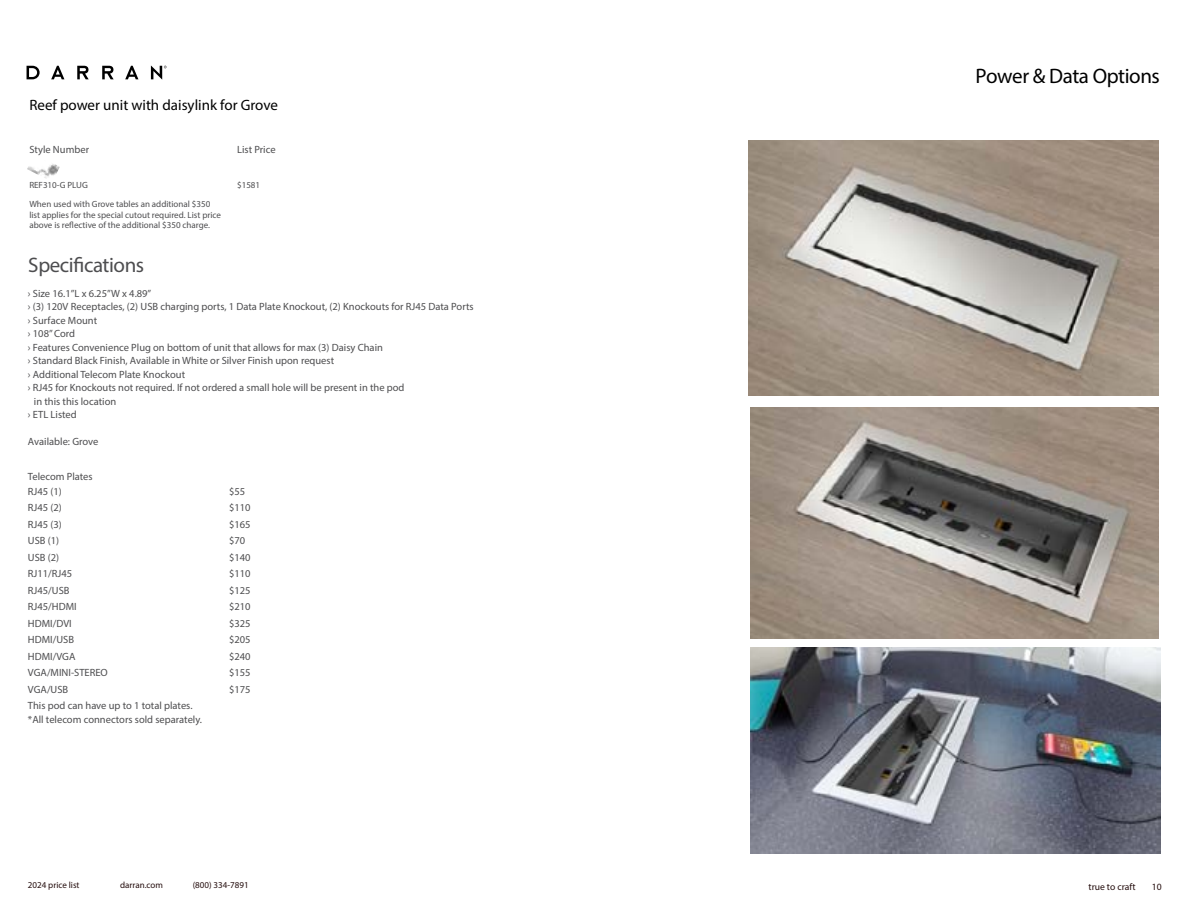
<style>
.page{position:relative;width:1188px;height:918px;background:#fff}
.page>*{position:absolute;margin:0;border:0;box-sizing:border-box;transform-origin:0 0}
.t1{font:21px "Myriad Pro";letter-spacing:-.02em;color:#000}
.t2{font:21px "Myriad Pro";letter-spacing:-.02em;color:#4d4d4f}
.t3{font:15px "Myriad Pro";color:#000}
.t4{font:10.5px/14.9px "Myriad Pro";color:#4d4d4f}
.t5{font:9.6px "Myriad Pro";color:#240d0d}
.t6{font:9px/10.8px "Myriad Pro";color:#4d4d4f}
.t7{font:9px "Myriad Pro";color:#240d0d}
</style>
<div class="page">
<svg style="left:125px;top:66px;width:13px;height:13px"></svg>
<svg style="left:102px;top:66px;width:12px;height:13px"></svg>
<svg style="left:27px;top:66px;width:13px;height:13px"></svg>
<svg style="left:51px;top:66px;width:13px;height:13px"></svg>
<svg style="left:77px;top:66px;width:12px;height:13px"></svg>
<svg style="left:151px;top:65px;width:16px;height:15px"></svg>
<img style="left:749px;top:140px;width:410px;height:256px">
<img style="left:751px;top:407px;width:408px;height:232px">
<img style="left:751px;top:648px;width:410px;height:205px">
<img style="left:27px;top:164px;width:33px;height:14px">
<h2 class="t3" style="left:29px;top:96px;width:250px">Reef power unit with daisylink for Grove</h2>
<p class="t4" style="left:29px;top:142px;width:61px">Style Number</p>
<p class="t4" style="left:237px;top:142px;width:40px">List Price</p>
<p class="t6" style="left:29px;top:179px;width:60px">REF310-G PLUG</p>
<p class="t6" style="left:237px;top:179px;width:25px">$1581</p>
<p class="t6" style="left:29px;top:198px;width:193px">When used with Grove tables an additional $350 list applies for the special cutout required. List price above is reflective of the additional $350 charge.</p>
<h1 class="t2" style="left:28px;top:252px;width:118px">Specifications</h1>
<p class="t4" style="left:28px;top:286px;width:125px">› Size 16.1”L x 6.25”W x 4.89”</p>
<p class="t4" style="left:28px;top:299px;width:447px">› (3) 120V Receptacles, (2) USB charging ports, 1 Data Plate Knockout, (2) Knockouts for RJ45 Data Ports</p>
<p class="t4" style="left:28px;top:313px;width:71px">› Surface Mount</p>
<p class="t4" style="left:28px;top:326px;width:49px">› 108” Cord</p>
<p class="t4" style="left:28px;top:340px;width:356px">› Features Convenience Plug on bottom of unit that allows for max (3) Daisy Chain</p>
<p class="t4" style="left:28px;top:353px;width:308px">› Standard Black Finish, Available in White or Silver Finish upon request</p>
<p class="t4" style="left:28px;top:367px;width:159px">› Additional Telecom Plate Knockout</p>
<p class="t4" style="left:28px;top:380px;width:378px">› RJ45 for Knockouts not required. If not ordered a small hole will be present in the pod</p>
<p class="t4" style="left:34px;top:394px;width:84px">in this this location</p>
<p class="t4" style="left:28px;top:407px;width:50px">› ETL Listed</p>
<p class="t4" style="left:28px;top:434px;width:72px">Available: Grove</p>
<p class="t4" style="left:28px;top:469px;width:66px">Telecom Plates<br>RJ45 (1)</p>
<p class="t4" style="left:229px;top:483px;width:18px">$55</p>
<p class="t4" style="left:28px;top:500px;width:35px">RJ45 (2)</p>
<p class="t4" style="left:229px;top:500px;width:23px">$110</p>
<p class="t4" style="left:28px;top:516px;width:35px">RJ45 (3)</p>
<p class="t4" style="left:229px;top:516px;width:23px">$165</p>
<p class="t4" style="left:28px;top:533px;width:33px">USB (1)</p>
<p class="t4" style="left:229px;top:533px;width:18px">$70</p>
<p class="t4" style="left:28px;top:549px;width:33px">USB (2)</p>
<p class="t4" style="left:229px;top:549px;width:23px">$140</p>
<p class="t4" style="left:28px;top:566px;width:46px">RJ11/RJ45</p>
<p class="t4" style="left:229px;top:566px;width:23px">$110</p>
<p class="t4" style="left:28px;top:582px;width:43px">RJ45/USB</p>
<p class="t4" style="left:229px;top:582px;width:23px">$125</p>
<p class="t4" style="left:28px;top:599px;width:50px">RJ45/HDMI</p>
<p class="t4" style="left:229px;top:599px;width:23px">$210</p>
<p class="t4" style="left:28px;top:615px;width:45px">HDMI/DVI</p>
<p class="t4" style="left:229px;top:615px;width:23px">$325</p>
<p class="t4" style="left:28px;top:632px;width:48px">HDMI/USB</p>
<p class="t4" style="left:229px;top:632px;width:23px">$205</p>
<p class="t4" style="left:28px;top:648px;width:49px">HDMI/VGA</p>
<p class="t4" style="left:229px;top:648px;width:23px">$240</p>
<p class="t4" style="left:28px;top:665px;width:81px">VGA/MINI-STEREO</p>
<p class="t4" style="left:229px;top:665px;width:23px">$155</p>
<p class="t4" style="left:28px;top:681px;width:42px">VGA/USB</p>
<p class="t4" style="left:229px;top:681px;width:23px">$175</p>
<p class="t4" style="left:28px;top:699px;width:176px;line-height:13.5px">This pod can have up to 1 total plates. *All telecom connectors sold separately.</p>
<p class="t7" style="left:28px;top:880px;width:53px">2024 price list</p>
<p class="t7" style="left:120px;top:880px;width:44px">darran.com</p>
<p class="t7" style="left:193px;top:880px;width:57px">(800) 334-7891</p>
<h1 class="t1" style="left:975px;top:63px;width:186px">Power &amp; Data Options</h1>
<p class="t5" style="left:1089px;top:881px;width:48px">true to craft</p>
<p class="t5" style="left:1152px;top:881px;width:11px">10</p>
</div>
